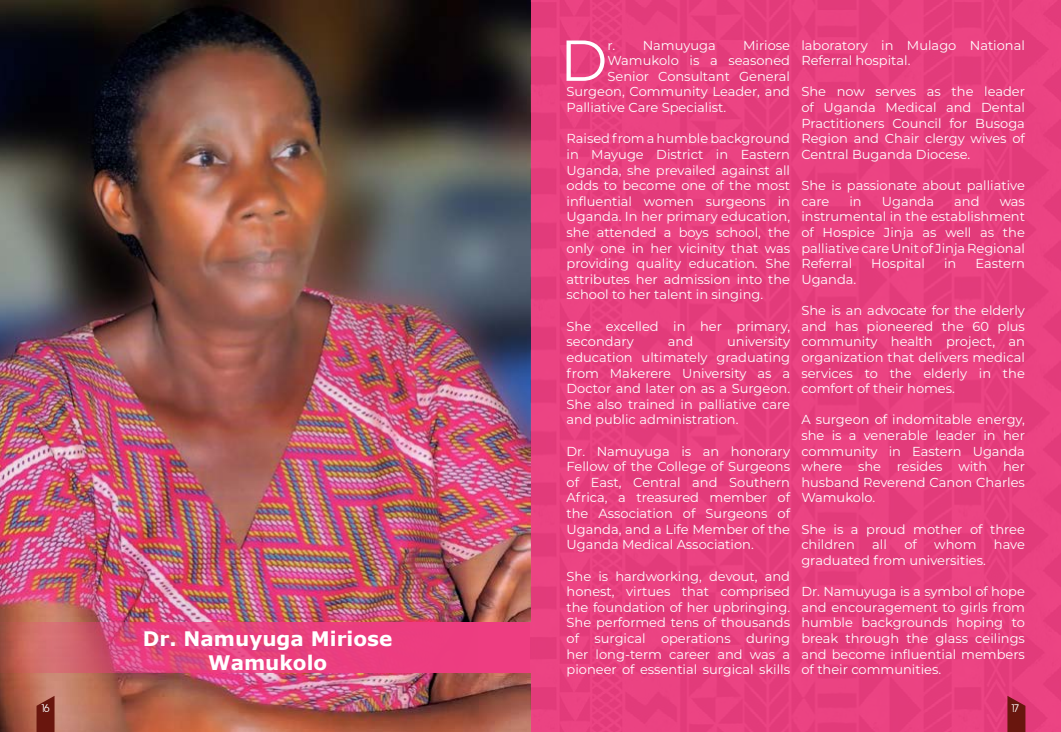
<style>
.page{position:relative;width:1061px;height:732px;background:#fff}
.page>*{position:absolute;margin:0;border:0;box-sizing:border-box;transform-origin:0 0}
.t1{font:57.6px "Montserrat";color:#fff}
.t2{font:700 20px/24px "Verdana";color:#fff;text-align:center}
.t3{font:13px/15.6px "Montserrat";color:#fff;text-align:justify}
.t4{font:12px "BIRTHOFAHERO";color:#fff}
</style>
<div class="page">
<img style="left:0;top:0;width:1060px;height:731px">
<svg style="left:0;top:622px;width:538px;height:50px;background:#e2477a"></svg>
<svg style="left:37px;top:695px;width:17px;height:36px"></svg>
<svg style="left:1007px;top:695px;width:18px;height:36px"></svg>
<h2 class="t2" style="left:143px;top:626px;width:251px">Dr. Namuyuga Miriose<br>Wamukolo</h2>
<h1 class="t1" style="left:560px;top:21px;width:49px">D</h1>
<p class="t3" style="left:607px;top:37px;width:110px">r. Namuyuga</p>
<p class="t3" style="left:743px;top:37px;width:48px">Miriose</p>
<p class="t3" style="left:607px;top:52px;width:184px">Wamukolo is a seasoned</p>
<p class="t3" style="left:607px;top:68px;width:184px">Senior Consultant General</p>
<p class="t3" style="left:566px;top:84px;width:225px">Surgeon, Community Leader, and</p>
<p class="t3" style="left:566px;top:99px;width:161px">Palliative Care Specialist.</p>
<p class="t3" style="left:566px;top:130px;width:225px">Raised from a humble background in Mayuge District in Eastern Uganda, she prevailed against all odds to become one of the most influential women surgeons in Uganda. In her primary education, she attended a boys school, the only one in her vicinity that was providing quality education. She attributes her admission into the school to her talent in singing.</p>
<p class="t3" style="left:566px;top:318px;width:225px">She excelled in her primary, secondary</p>
<p class="t3" style="left:566px;top:333px;width:225px;text-indent:160px">university education ultimately graduating from Makerere University as a Doctor and later on as a Surgeon.<br>She also trained in palliative care and public administration.</p>
<p class="t3" style="left:566px;top:442px;width:225px">Dr. Namuyuga is an honorary Fellow of the College of Surgeons of East, Central and Southern Africa, a treasured member of the Association of Surgeons of Uganda, and a Life Member of the Uganda Medical Association.</p>
<p class="t3" style="left:566px;top:567px;width:225px">She is hardworking, devout, and honest, virtues that comprised the foundation of her upbringing.<br>She performed tens of thousands of surgical operations during her long-term career and was a pioneer of essential surgical skills</p>
<p class="t3" style="left:667px;top:333px;width:27px">and</p>
<p class="t3" style="left:801px;top:37px;width:225px">laboratory in Mulago National<br>Referral hospital.</p>
<p class="t3" style="left:801px;top:84px;width:225px">She now serves as the leader of Uganda Medical and Dental Practitioners Council for Busoga Region and Chair clergy wives of Central Buganda Diocese.</p>
<p class="t3" style="left:801px;top:177px;width:225px">She is passionate about palliative care</p>
<p class="t3" style="left:849px;top:193px;width:14px">in</p>
<p class="t3" style="left:881px;top:193px;width:54px">Uganda</p>
<p class="t3" style="left:953px;top:193px;width:27px">and</p>
<p class="t3" style="left:801px;top:193px;width:225px;text-indent:198px">was instrumental in the establishment of Hospice Jinja as well as the palliative care Unit of Jinja Regional Referral</p>
<p class="t3" style="left:871px;top:255px;width:55px">Hospital</p>
<p class="t3" style="left:943px;top:255px;width:14px">in</p>
<p class="t3" style="left:975px;top:255px;width:51px">Eastern</p>
<p class="t3" style="left:801px;top:271px;width:56px">Uganda.</p>
<p class="t3" style="left:801px;top:302px;width:225px">She is an advocate for the elderly and has pioneered the 60 plus community health project, an organization that delivers medical services to the elderly in the comfort of their homes.</p>
<p class="t3" style="left:801px;top:411px;width:225px">A surgeon of indomitable energy, she is a venerable leader in her community in Eastern Uganda where she resides with her husband Reverend Canon Charles Wamukolo.</p>
<p class="t3" style="left:801px;top:520px;width:225px">She is a proud mother of three children</p>
<p class="t3" style="left:872px;top:536px;width:16px">all</p>
<p class="t3" style="left:904px;top:536px;width:14px">of</p>
<p class="t3" style="left:934px;top:536px;width:44px">whom</p>
<p class="t3" style="left:993px;top:536px;width:33px">have</p>
<p class="t3" style="left:801px;top:552px;width:186px">graduated from universities.</p>
<p class="t3" style="left:801px;top:583px;width:225px">Dr. Namuyuga is a symbol of hope and encouragement to girls from humble backgrounds hoping to break through the glass ceilings and become influential members of their communities.</p>
<p class="t4" style="left:42px;top:701px;width:9px">16</p>
<p class="t4" style="left:1011px;top:701px;width:9px">17</p>
</div>
